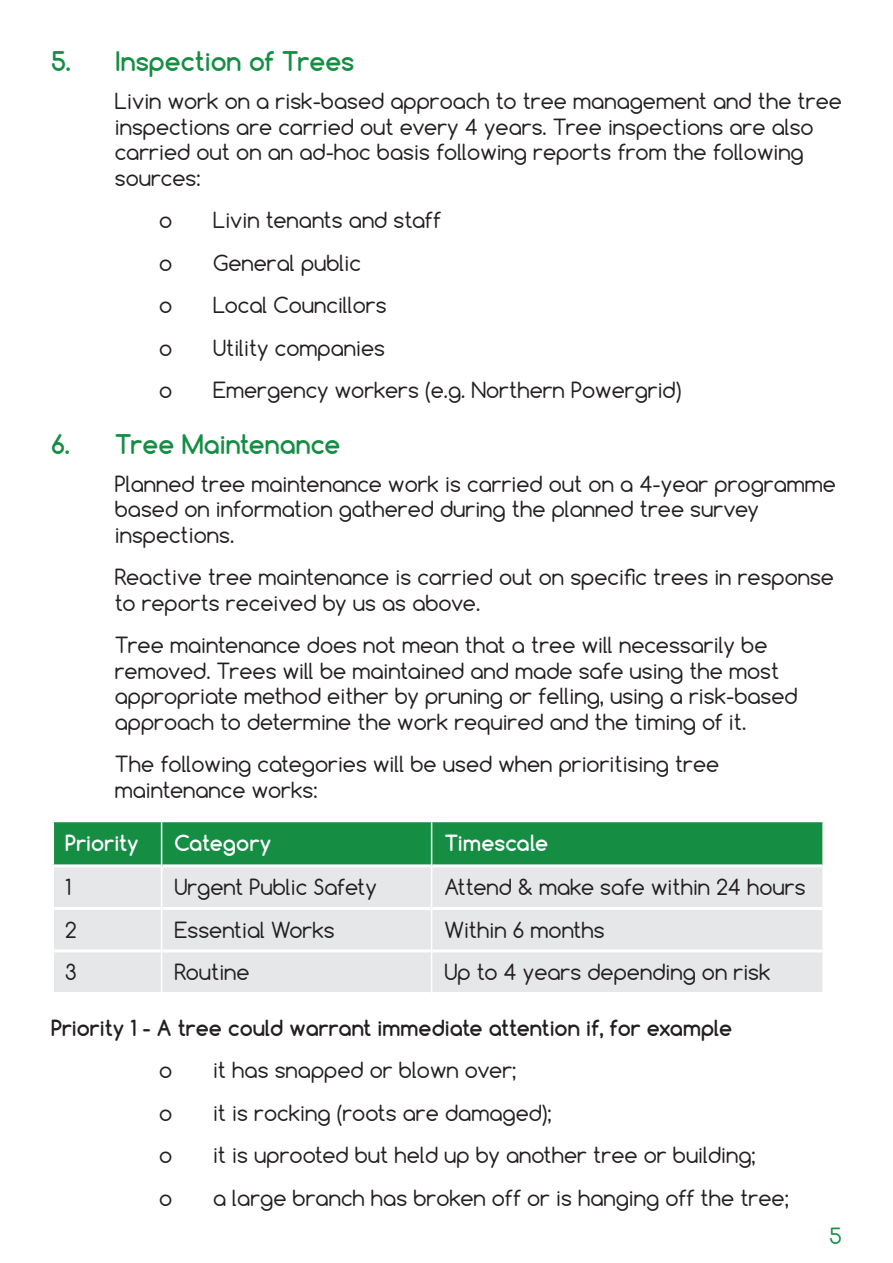
<style>
.page{position:relative;width:893px;height:1263px;background:#fff}
.page>*{position:absolute;margin:0;border:0;box-sizing:border-box;transform-origin:0 0}
.t1{font:700 25.5px "Comfortaa";color:#158e44}
.t2{font:21px/25.5px "Comfortaa";color:#231f20}
.t3{font:700 21px "Comfortaa";color:#231f20}
.t4{font:700 21px "Comfortaa";color:#fff}
.t5{font:21px "Comfortaa";color:#158e44}
</style>
<div class="page">
<div style="left:54px;top:822px;width:768px;height:42px;background:#158e44"></div>
<div style="left:54px;top:867px;width:768px;height:125px;background:#e6e7e9"></div>
<hr style="left:51px;top:907px;width:110px;height:3px;background:#fff">
<hr style="left:162px;top:907px;width:269px;height:3px;background:#fff">
<hr style="left:432px;top:907px;width:390px;height:3px;background:#fff">
<hr style="left:51px;top:949px;width:110px;height:3px;background:#fff">
<hr style="left:162px;top:949px;width:269px;height:3px;background:#fff">
<hr style="left:432px;top:949px;width:390px;height:3px;background:#fff">
<hr style="left:161px;top:822px;width:1px;height:44px;background:#fff">
<hr style="left:431px;top:822px;width:1px;height:44px;background:#fff">
<hr style="left:161px;top:866px;width:1px;height:42px;background:#fff">
<hr style="left:431px;top:866px;width:1px;height:42px;background:#fff">
<hr style="left:161px;top:908px;width:1px;height:43px;background:#fff">
<hr style="left:431px;top:908px;width:1px;height:43px;background:#fff">
<hr style="left:161px;top:951px;width:1px;height:41px;background:#fff">
<hr style="left:431px;top:951px;width:1px;height:41px;background:#fff">
<p class="t1" style="left:51px;top:45px;width:305px">5. Inspection of Trees</p>
<p class="t2" style="left:115px;top:88px;width:729px">Livin work on a risk-based approach to tree management and the tree inspections are carried out every 4 years. Tree inspections are also carried out on an ad-hoc basis following reports from the following sources:</p>
<p class="t2" style="left:159px;top:207px;width:15px">o</p>
<p class="t2" style="left:213px;top:207px;width:229px">Livin tenants and staff</p>
<p class="t2" style="left:159px;top:250px;width:15px">o</p>
<p class="t2" style="left:213px;top:250px;width:149px">General public</p>
<p class="t2" style="left:159px;top:292px;width:15px">o</p>
<p class="t2" style="left:213px;top:292px;width:175px">Local Councillors</p>
<p class="t2" style="left:159px;top:335px;width:15px">o</p>
<p class="t2" style="left:213px;top:335px;width:174px">Utility companies</p>
<p class="t2" style="left:159px;top:377px;width:15px">o</p>
<p class="t2" style="left:213px;top:377px;width:470px">Emergency workers (e.g. Northern Powergrid)</p>
<p class="t1" style="left:51px;top:428px;width:291px">6. Tree Maintenance</p>
<p class="t2" style="left:115px;top:471px;width:723px">Planned tree maintenance work is carried out on a 4-year programme based on information gathered during the planned tree survey inspections.</p>
<p class="t2" style="left:115px;top:564px;width:721px">Reactive tree maintenance is carried out on specific trees in response to reports received by us as above.</p>
<p class="t2" style="left:115px;top:632px;width:684px">Tree maintenance does not mean that a tree will necessarily be removed. Trees will be maintained and made safe using the most appropriate method either by pruning or felling, using a risk-based approach to determine the work required and the timing of it.</p>
<p class="t2" style="left:115px;top:751px;width:606px">The following categories will be used when prioritising tree maintenance works:</p>
<p class="t4" style="left:65px;top:829px;width:75px">Priority</p>
<p class="t4" style="left:174px;top:829px;width:98px">Category</p>
<p class="t4" style="left:444px;top:829px;width:105px">Timescale</p>
<p class="t2" style="left:65px;top:874px;width:7px">1</p>
<p class="t2" style="left:174px;top:874px;width:204px">Urgent Public Safety</p>
<p class="t2" style="left:444px;top:874px;width:363px">Attend &amp; make safe within 24 hours</p>
<p class="t2" style="left:65px;top:917px;width:13px">2</p>
<p class="t2" style="left:174px;top:917px;width:162px">Essential Works</p>
<p class="t2" style="left:444px;top:917px;width:162px">Within 6 months</p>
<p class="t2" style="left:65px;top:959px;width:13px">3</p>
<p class="t2" style="left:174px;top:959px;width:77px">Routine</p>
<p class="t2" style="left:444px;top:959px;width:328px">Up to 4 years depending on risk</p>
<p class="t3" style="left:51px;top:1014px;width:683px">Priority 1 - A tree could warrant immediate attention if, for example</p>
<p class="t2" style="left:159px;top:1057px;width:15px">o</p>
<p class="t2" style="left:213px;top:1057px;width:305px">it has snapped or blown over;</p>
<p class="t2" style="left:159px;top:1100px;width:15px">o</p>
<p class="t2" style="left:213px;top:1100px;width:340px">it is rocking (roots are damaged);</p>
<p class="t2" style="left:159px;top:1142px;width:15px">o</p>
<p class="t2" style="left:213px;top:1142px;width:544px">it is uprooted but held up by another tree or building;</p>
<p class="t2" style="left:159px;top:1185px;width:15px">o</p>
<p class="t2" style="left:213px;top:1185px;width:577px">a large branch has broken off or is hanging off the tree;</p>
<p class="t5" style="left:830px;top:1223px;width:14px">5</p>
</div>
